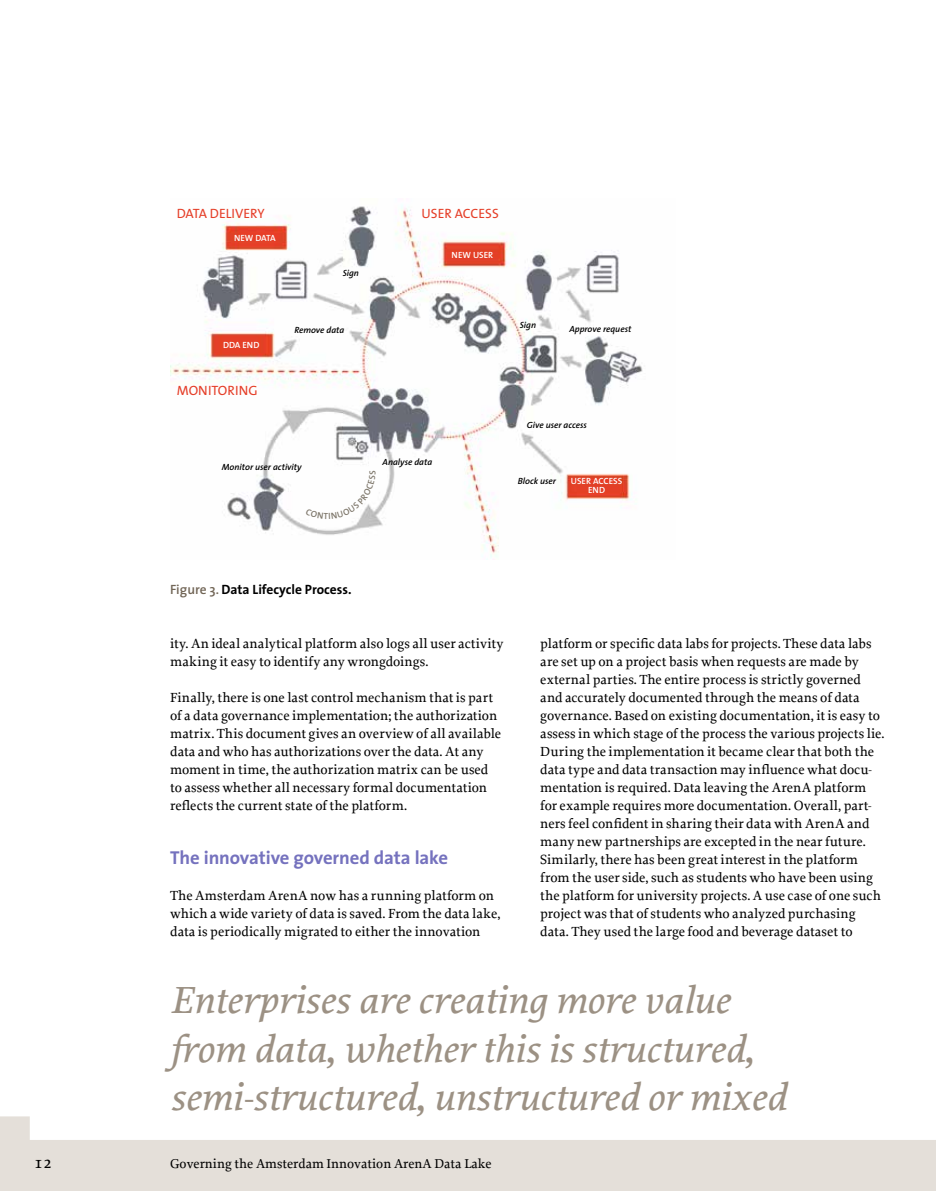
<style>
.page{position:relative;width:936px;height:1191px;background:#fff}
.page>*{position:absolute;margin:0;border:0;box-sizing:border-box;transform-origin:0 0}
.t1{font:italic 500 39.75px/48.6px "Proforma";color:#9c9184}
.t2{font:700 18.75px "The Sans";letter-spacing:-.01em;color:#7572be}
.t3{font:500 18px "Proforma";color:#000}
.t4{font:500 13.8px/18px "Proforma";letter-spacing:.005em;color:#000}
.t5{font:500 13.5px "Proforma";color:#000}
.t6{font:13.5px "The Sans";color:#e53f29}
.t7{font:700 13.5px "The Sans";color:#000}
.t8{font:italic 600 9px "The Sans";color:#000}
.t9{font:600 9px/9px "The Sans";color:#fff;text-align:center}
.s1{font-weight:600;color:#716556}
</style>
<div class="page">
<svg style="left:0;top:1116px;width:935px;height:75px;fill:#e4dfd9"></svg>
<img style="left:170px;top:205px;width:473px;height:353px">
<svg style="left:305px;top:471px;width:71px;height:48px"></svg>
<p class="t6" style="left:177px;top:202px;width:89px">DATA DELIVERY</p>
<p class="t6" style="left:421px;top:202px;width:79px">USER ACCESS</p>
<p class="t9" style="left:234px;top:233px;width:43px">NEW DATA</p>
<p class="t8" style="left:342px;top:266px;width:18px">Sign</p>
<p class="t9" style="left:223px;top:340px;width:38px">DDA END</p>
<p class="t6" style="left:177px;top:379px;width:82px">MONITORING</p>
<p class="t8" style="left:294px;top:322px;width:51px">Remove data</p>
<p class="t9" style="left:451px;top:250px;width:43px">NEW USER</p>
<p class="t8" style="left:222px;top:459px;width:81px">Monitor user activity</p>
<p class="t8" style="left:382px;top:454px;width:51px">Analyse data</p>
<p class="t8" style="left:519px;top:318px;width:18px">Sign</p>
<p class="t8" style="left:569px;top:321px;width:63px">Approve request</p>
<p class="t8" style="left:527px;top:417px;width:62px">Give user access</p>
<p class="t8" style="left:518px;top:473px;width:40px">Block user</p>
<p class="t9" style="left:571px;top:476px;width:53px">USER ACCESS<br>END</p>
<p class="t7" style="left:170px;top:578px;width:183px"><span class="s1">Figure 3.</span> Data Lifecycle Process.</p>
<p class="t4" style="left:170px;top:634px;width:335px">ity. An ideal analytical platform also logs all user activity making it easy to identify any wrongdoings.</p>
<p class="t4" style="left:170px;top:688px;width:332px">Finally, there is one last control mechanism that is part of a data governance implementation; the authorization matrix. This document gives an overview of all available data and who has authorizations over the data. At any moment in time, the authorization matrix can be used to assess whether all necessary formal documentation reflects the current state of the platform.</p>
<h2 class="t2" style="left:170px;top:842px;width:279px">The innovative governed data lake</h2>
<p class="t4" style="left:170px;top:886px;width:332px">The Amsterdam ArenA now has a running platform on which a wide variety of data is saved. From the data lake, data is periodically migrated to either the innovation</p>
<p class="t4" style="left:540px;top:634px;width:345px">platform or specific data labs for projects. These data labs are set up on a project basis when requests are made by external parties. The entire process is strictly governed and accurately documented through the means of data governance. Based on existing documentation, it is easy to assess in which stage of the process the various projects lie.<br>During the implementation it became clear that both the data type and data transaction may influence what docu&shy;mentation is required. Data leaving the ArenA platform for example requires more documentation. Overall, part&shy;ners feel confident in sharing their data with ArenA and many new partnerships are excepted in the near future.<br>Similarly, there has been great interest in the platform from the user side, such as students who have been using the platform for university projects. A use case of one such project was that of students who analyzed purchasing data. They used the large food and beverage dataset to</p>
<h1 class="t1" style="left:170px;top:974px;width:617px">Enterprises are creating more value from data, whether this is structured, semi-structured, unstructured or mixed</h1>
<h3 class="t3" style="left:34px;top:1151px;width:19px">12</h3>
<p class="t5" style="left:170px;top:1155px;width:323px">Governing the Amsterdam Innovation ArenA Data Lake</p>
</div>
